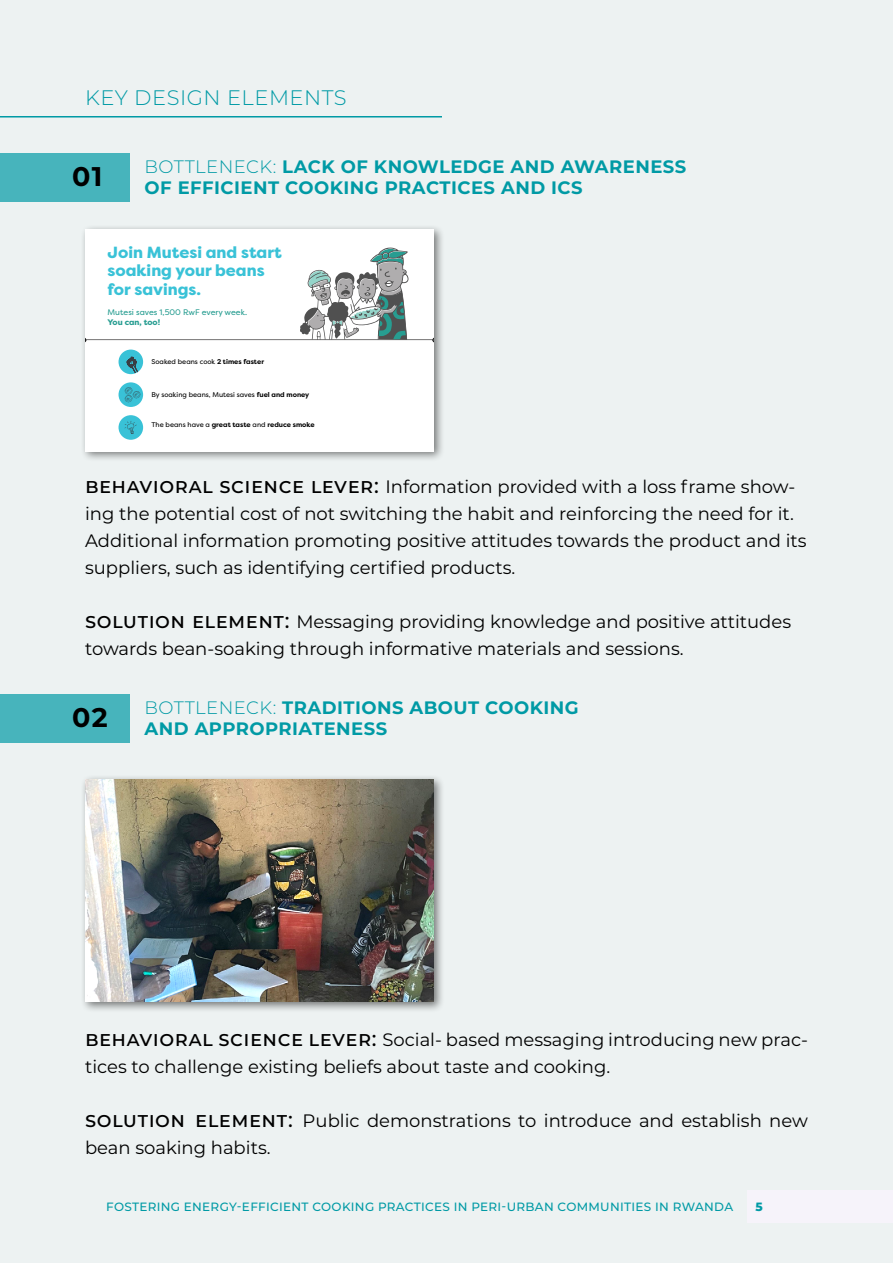
<style>
.page{position:relative;width:893px;height:1263px;background:#edf2f2}
.page>*{position:absolute;margin:0;border:0;box-sizing:border-box;transform-origin:0 0}
.t1{font:700 27px "Montserrat";color:#000}
.t2{font:300 21px "Montserrat";letter-spacing:.025em;color:#009aa5}
.t3{font:18px/27px "Montserrat";color:#000}
.t4{font:700 18px/21px "Montserrat";letter-spacing:.025em;color:#009aa5}
.t5{font:800 16.2px/18.6px "Filson Pro";color:#39c2d7}
.t6{font:500 12px "Montserrat";letter-spacing:.025em;color:#009aa5}
.t7{font:800 12px "Montserrat";color:#009aa5}
.t8{font:8.1px "Filson Pro";color:#279d91}
.t9{font:800 8.1px "Filson Pro";color:#279d91}
.t10{font:6.9px "Filson Pro";color:#000}
.t11{font:700 6.9px "Filson Pro";color:#000}
.s1{font-weight:300}
.s2{font-weight:700}
.s3{font-weight:400}
.s4{font-weight:500;font-size:21px}
</style>
<div class="page">
<div style="left:747px;top:1190px;width:146px;height:33px;background:#f6f3fa"></div>
<hr style="left:0;top:116px;width:442px;height:1px;background:#009aa5">
<div style="left:80px;top:224px;width:365px;height:239px;background:#000;opacity:.5"></div>
<div style="left:85px;top:229px;width:349px;height:222px;background:#fff"></div>
<div style="left:119px;top:350px;width:24px;height:24px;background:#39c2d7;border-radius:50%"></div>
<svg style="left:127px;top:357px;width:11px;height:17px"></svg>
<div style="left:119px;top:415px;width:24px;height:25px;background:#39c2d7;border-radius:50%"></div>
<svg style="left:124px;top:421px;width:13px;height:13px"></svg>
<div style="left:119px;top:382px;width:24px;height:25px;background:#39c2d7;border-radius:50%"></div>
<svg style="left:85px;top:460px;width:5px;height:3px"></svg>
<svg style="left:429px;top:460px;width:6px;height:3px"></svg>
<svg style="left:85px;top:248px;width:350px;height:94px"></svg>
<div style="left:80px;top:774px;width:365px;height:239px;background:#000;opacity:.5"></div>
<img style="left:85px;top:779px;width:349px;height:223px">
<div style="left:0;top:153px;width:129px;height:48px;background:#47b4bc"></div>
<div style="left:0;top:694px;width:129px;height:49px;background:#47b4bc"></div>
<svg style="left:125px;top:387px;width:16px;height:16px"></svg>
<p class="t2" style="left:85px;top:84px;width:263px">KEY DESIGN ELEMENTS</p>
<h1 class="t1" style="left:72px;top:157px;width:32px">01</h1>
<p class="t4" style="left:145px;top:155px;width:543px"><span class="s1">BOTTLENECK:</span> LACK OF KNOWLEDGE AND AWARENESS<br>OF EFFICIENT COOKING PRACTICES AND ICS</p>
<p class="t5" style="left:108px;top:243px;width:176px">Join Mutesi and start soaking your beans for savings.</p>
<p class="t8" style="left:108px;top:307px;width:141px">Mutesi saves 1,500 RwF every week.</p>
<p class="t9" style="left:108px;top:317px;width:54px">You can, too!</p>
<p class="t10" style="left:151px;top:357px;width:114px">Soaked beans cook <span class="s2">2 times faster</span></p>
<p class="t10" style="left:151px;top:390px;width:159px">By soaking beans, Mutesi saves <span class="s2">fuel and money</span></p>
<p class="t11" style="left:151px;top:420px;width:165px"><span class="s3">The beans have a</span> great taste <span class="s3">and</span> reduce smoke</p>
<p class="t3" style="left:85px;top:472px;width:723px"><span class="s4">Behavioral Science Lever:</span> Information provided with a loss frame show&shy;ing the potential cost of not switching the habit and reinforcing the need for it.<br>Additional information promoting positive attitudes towards the product and its suppliers, such as identifying certified products.</p>
<p class="t3" style="left:85px;top:607px;width:708px"><span class="s4">Solution E lement:</span> Messaging providing knowledge and positive attitudes towards bean-soaking through informative materials and sessions.</p>
<h1 class="t1" style="left:72px;top:698px;width:37px">02</h1>
<p class="t4" style="left:145px;top:696px;width:436px"><span class="s1">BOTTLENECK:</span> TRADITIONS ABOUT COOKING<br>AND APPROPRIATENESS</p>
<p class="t3" style="left:85px;top:1025px;width:724px"><span class="s4">Behavioral Science Lever:</span> Social- based messaging introducing new prac&shy;tices to challenge existing beliefs about taste and cooking.</p>
<p class="t3" style="left:85px;top:1106px;width:724px"><span class="s4">Solution E lement:</span> Public demonstrations to introduce and establish new bean soaking habits.</p>
<p class="t6" style="left:106px;top:1198px;width:628px">FOSTERING ENERGY-EFFICIENT COOKING PRACTICES IN PERI-URBAN COMMUNITIES IN RWANDA</p>
<p class="t7" style="left:755px;top:1198px;width:9px">5</p>
</div>
